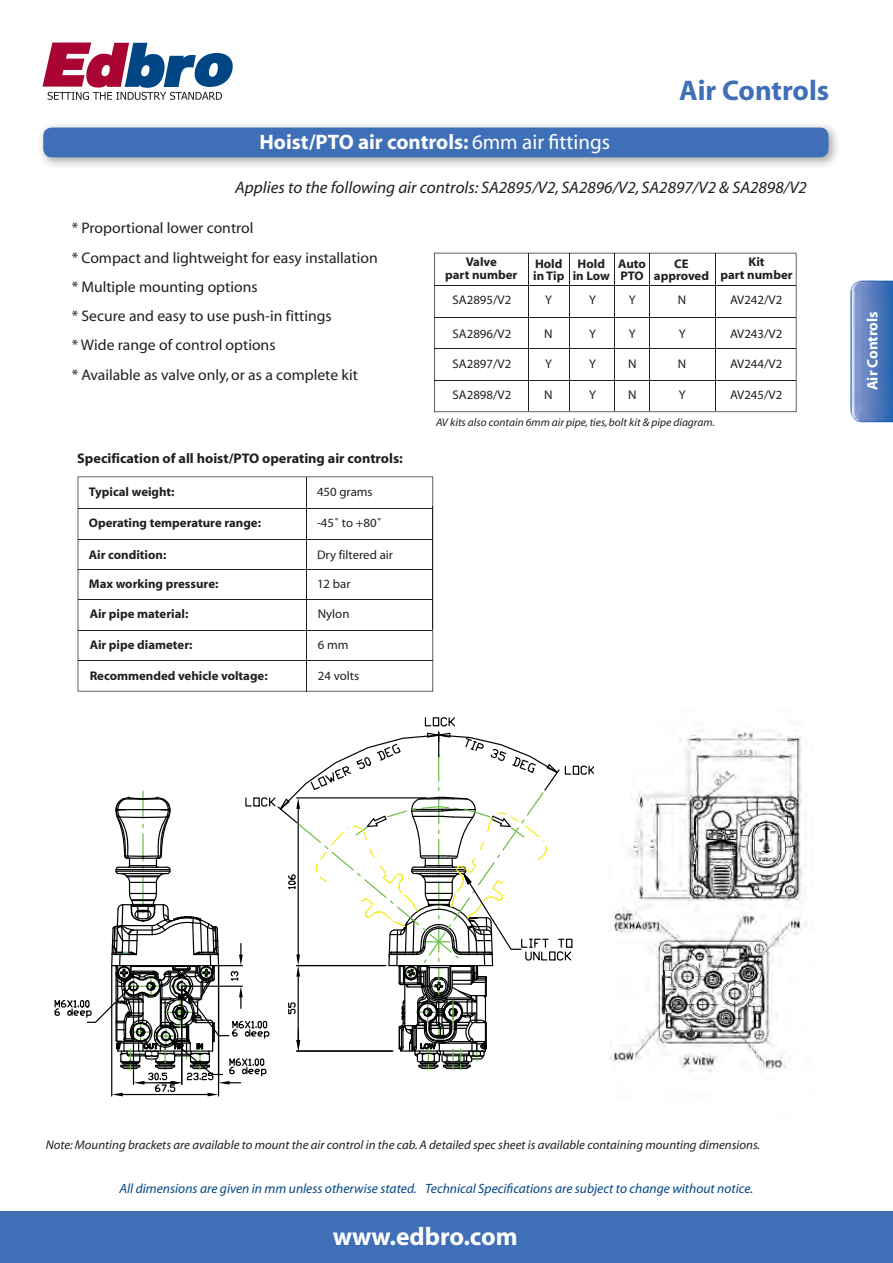
<style>
.page{position:relative;width:893px;height:1263px;background:#fff}
.page>*{position:absolute;margin:0;border:0;box-sizing:border-box;transform-origin:0 0}
.t1{font:700 28.5px "Myriad";color:#3e6fb7}
.t2{font:700 25.5px "Myriad";color:#fff}
.t3{font:700 21px "Myriad";color:#fff}
.t4{font:italic 16.8px "Myriad";color:#221e1f}
.t5{font:15.3px/29.2px "Myriad";color:#221e1f}
.t6{font:700 15px "Myriad";color:#fff}
.t7{font:700 13.95px "Myriad";color:#221e1f}
.t8{font:italic 13.5px "Myriad";color:#004685}
.t9{font:700 12.6px/12.6px "Myriad";color:#221e1f;text-align:center}
.t10{font:12.6px "Myriad";color:#221e1f}
.t11{font:italic 12.6px "Myriad";color:#221e1f}
.t12{font:italic 11.1px "Myriad";color:#221e1f}
.s1{font-weight:400}
</style>
<div class="page">
<svg style="left:43px;top:43px;width:190px;height:57px"></svg>
<div style="left:0;top:1212px;width:893px;height:51px;background:#3e6fb7"></div>
<img style="left:40px;top:125px;width:797px;height:41px">
<div style="left:43px;top:128px;width:785px;height:29px;background:#3e6fb7;border-radius:9px"></div>
<svg style="left:77px;top:252px;width:720px;height:440px"></svg>
<svg style="left:434px;top:253px;width:362px;height:159px"></svg>
<hr style="left:528px;top:253px;width:1px;height:158px;background:#221e1f">
<hr style="left:569px;top:253px;width:1px;height:158px;background:#221e1f">
<hr style="left:614px;top:253px;width:1px;height:158px;background:#221e1f">
<hr style="left:649px;top:253px;width:1px;height:158px;background:#221e1f">
<hr style="left:715px;top:253px;width:1px;height:158px;background:#221e1f">
<hr style="left:434px;top:285px;width:362px;height:1px;background:#221e1f">
<hr style="left:434px;top:317px;width:362px;height:1px;background:#221e1f">
<hr style="left:434px;top:348px;width:362px;height:1px;background:#221e1f">
<hr style="left:434px;top:380px;width:362px;height:1px;background:#221e1f">
<svg style="left:78px;top:477px;width:355px;height:215px"></svg>
<hr style="left:306px;top:477px;width:1px;height:214px;background:#221e1f">
<hr style="left:78px;top:508px;width:355px;height:1px;background:#221e1f">
<hr style="left:78px;top:539px;width:355px;height:1px;background:#221e1f">
<hr style="left:78px;top:569px;width:355px;height:1px;background:#221e1f">
<hr style="left:78px;top:599px;width:355px;height:1px;background:#221e1f">
<hr style="left:78px;top:630px;width:355px;height:1px;background:#221e1f">
<hr style="left:78px;top:660px;width:355px;height:1px;background:#221e1f">
<svg style="left:54px;top:717px;width:540px;height:380px"></svg>
<img style="left:609px;top:729px;width:198px;height:343px">
<img style="left:850px;top:281px;width:43px;height:141px">
<h3 class="t3" style="left:259px;top:134px;width:352px">Hoist/PTO air controls: <span class="s1">6mm air fittings</span></h3>
<h1 class="t1" style="left:679px;top:80px;width:151px">Air Controls</h1>
<h3 class="t4" style="left:235px;top:181px;width:573px">Applies to the following air controls: SA2895/V2, SA2896/V2, SA2897/V2 &amp; SA2898/V2</h3>
<p class="t5" style="left:72px;top:215px;width:307px">* Proportional lower control<br>* Compact and lightweight for easy installation * Multiple mounting options<br>* Secure and easy to use push-in fittings<br>* Wide range of control options<br>* Available as valve only, or as a complete kit</p>
<p class="t7" style="left:77px;top:453px;width:327px">Specification of all hoist/PTO operating air controls:</p>
<p class="t9" style="left:89px;top:487px;width:87px">Typical weight:</p>
<p class="t9" style="left:89px;top:517px;width:174px">Operating temperature range:</p>
<p class="t9" style="left:89px;top:549px;width:79px">Air condition:</p>
<p class="t9" style="left:89px;top:578px;width:131px">Max working pressure:</p>
<p class="t9" style="left:90px;top:608px;width:100px">Air pipe material:</p>
<p class="t9" style="left:90px;top:639px;width:104px">Air pipe diameter:</p>
<p class="t9" style="left:90px;top:671px;width:179px">Recommended vehicle voltage:</p>
<p class="t10" style="left:317px;top:487px;width:57px">450 grams</p>
<p class="t10" style="left:317px;top:518px;width:66px">-45˚ to +80˚</p>
<p class="t10" style="left:317px;top:550px;width:78px">Dry filtered air</p>
<p class="t10" style="left:317px;top:579px;width:35px">12 bar</p>
<p class="t10" style="left:318px;top:609px;width:33px">Nylon</p>
<p class="t10" style="left:318px;top:640px;width:32px">6 mm</p>
<p class="t10" style="left:318px;top:671px;width:43px">24 volts</p>
<p class="t9" style="left:445px;top:257px;width:74px">Valve<br>part number</p>
<p class="t9" style="left:720px;top:257px;width:74px">Kit<br>part number</p>
<p class="t9" style="left:533px;top:258px;width:33px;text-align:left">Hold in Tip</p>
<p class="t9" style="left:573px;top:258px;width:39px">Hold in Low</p>
<p class="t9" style="left:618px;top:258px;width:29px;text-align:left">Auto<br>PTO</p>
<p class="t9" style="left:654px;top:258px;width:57px">CE approved</p>
<p class="t10" style="left:453px;top:295px;width:60px">SA2895/V2</p>
<p class="t10" style="left:545px;top:295px;width:8px">Y</p>
<p class="t10" style="left:589px;top:295px;width:8px">Y</p>
<p class="t10" style="left:629px;top:295px;width:8px">Y</p>
<p class="t10" style="left:678px;top:295px;width:10px">N</p>
<p class="t10" style="left:730px;top:295px;width:53px">AV242/V2</p>
<p class="t10" style="left:453px;top:329px;width:60px">SA2896/V2</p>
<p class="t10" style="left:544px;top:329px;width:10px">N</p>
<p class="t10" style="left:589px;top:329px;width:8px">Y</p>
<p class="t10" style="left:629px;top:329px;width:8px">Y</p>
<p class="t10" style="left:679px;top:329px;width:8px">Y</p>
<p class="t10" style="left:730px;top:329px;width:53px">AV243/V2</p>
<p class="t10" style="left:453px;top:359px;width:60px">SA2897/V2</p>
<p class="t10" style="left:545px;top:359px;width:8px">Y</p>
<p class="t10" style="left:589px;top:359px;width:8px">Y</p>
<p class="t10" style="left:628px;top:359px;width:10px">N</p>
<p class="t10" style="left:678px;top:359px;width:10px">N</p>
<p class="t10" style="left:730px;top:359px;width:53px">AV244/V2</p>
<p class="t10" style="left:453px;top:390px;width:60px">SA2898/V2</p>
<p class="t10" style="left:544px;top:390px;width:10px">N</p>
<p class="t10" style="left:589px;top:390px;width:8px">Y</p>
<p class="t10" style="left:628px;top:390px;width:10px">N</p>
<p class="t10" style="left:679px;top:390px;width:8px">Y</p>
<p class="t10" style="left:730px;top:390px;width:53px">AV245/V2</p>
<p class="t12" style="left:436px;top:418px;width:280px">AV kits also contain 6mm air pipe, ties, bolt kit &amp; pipe diagram.</p>
<p class="t6" style="left:867px;top:390px;width:80px;rotate:-90deg">Air Controls</p>
<p class="t11" style="left:46px;top:1140px;width:716px">Note: Mounting brackets are available to mount the air control in the cab. A detailed spec sheet is available containing mounting dimensions.</p>
<p class="t8" style="left:119px;top:1184px;width:635px">All dimensions are given in mm unless otherwise stated. Technical Specifications are subject to change without notice.</p>
<h2 class="t2" style="left:333px;top:1227px;width:187px">www.edbro.com</h2>
</div>
